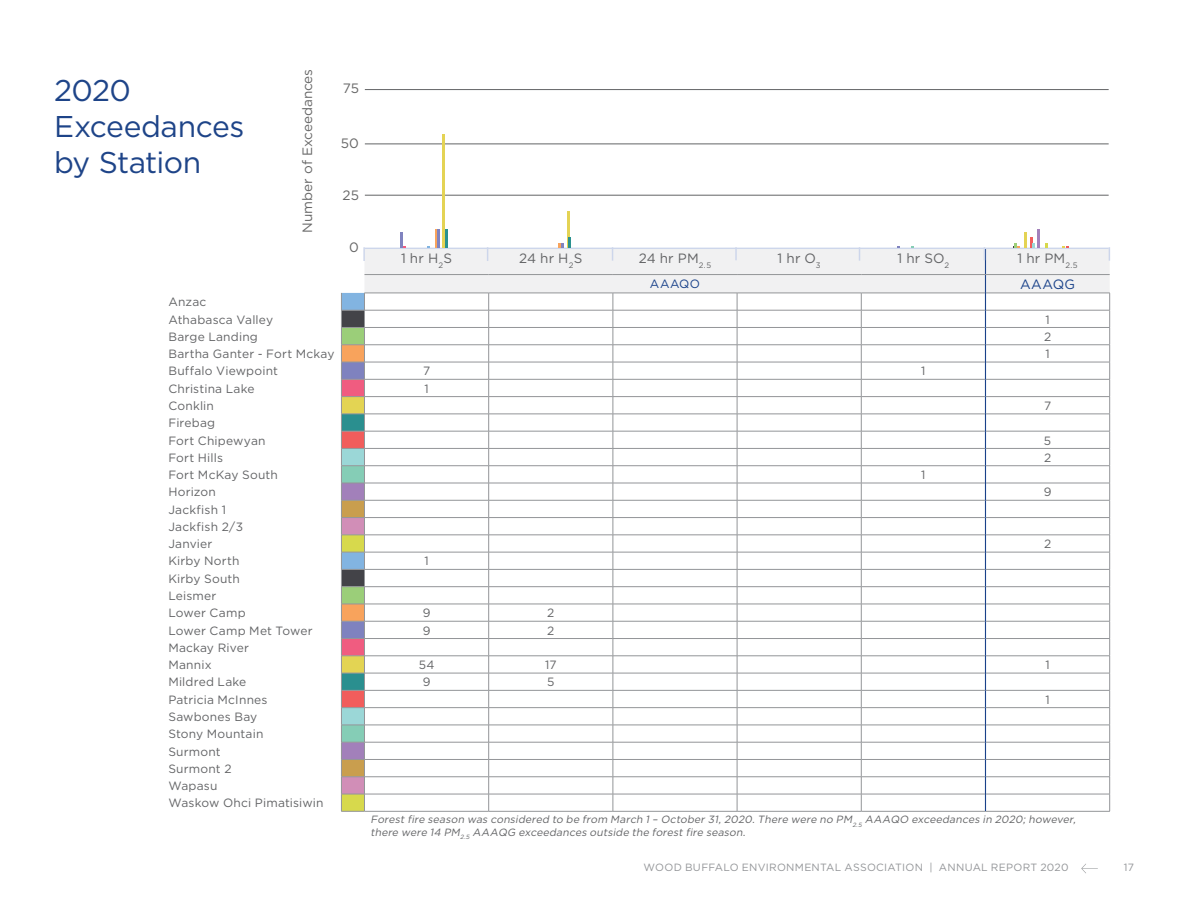
<style>
.page{position:relative;width:1188px;height:918px;background:#fff}
.page>*{position:absolute;margin:0;border:0;box-sizing:border-box;transform-origin:0 0}
.t1{font:30px/36px "Gotham HTF";letter-spacing:-.02em;color:#1e4488}
.t2{font:13.65px "Gotham HTF";color:#676767}
.t3{font:13.5px "Gotham HTF";letter-spacing:.015em;color:#636466}
.t4{font:13.5px "Gotham HTF";letter-spacing:.03em;color:#1a428a}
.t5{font:12px/17.2px "Gotham HTF";letter-spacing:.015em;color:#636466}
.t6{font:12px "Gotham HTF";letter-spacing:.035em;color:#1a428a}
.t7{font:italic 10.5px/12.6px "Gotham HTF";color:#636466}
.t8{font:10.5px "Gotham HTF";letter-spacing:.025em;color:#939598}
</style>
<div class="page">
<hr style="left:365px;top:195px;width:744px;height:1px;background:#636466">
<hr style="left:365px;top:144px;width:744px;height:1px;background:#636466">
<hr style="left:365px;top:89px;width:744px;height:1px;background:#636466">
<hr style="left:442px;top:134px;width:3px;height:114px;background:#e4d354">
<hr style="left:567px;top:211px;width:3px;height:37px;background:#e4d354">
<svg style="left:341px;top:230px;width:769px;height:582px"></svg>
<svg style="left:1081px;top:864px;width:17px;height:9px"></svg>
<h1 class="t1" style="left:54px;top:72px;width:192px">2020<br>Exceedances by Station</h1>
<p class="t2" style="left:300px;top:233px;width:166px;rotate:-90deg">Number of Exceedances</p>
<p class="t5" style="left:168px;top:293px;width:106px">Anzac<br>Athabasca Valley</p>
<p class="t2" style="left:343px;top:81px;width:18px">75</p>
<p class="t2" style="left:341px;top:136px;width:20px">50</p>
<p class="t2" style="left:343px;top:187px;width:18px">25</p>
<p class="t2" style="left:349px;top:240px;width:11px">0</p>
<p class="t3" style="left:401px;top:251px;width:52px">1 hr H<sub>2</sub>S</p>
<p class="t3" style="left:519px;top:251px;width:65px">24 hr H<sub>2</sub>S</p>
<p class="t3" style="left:639px;top:251px;width:74px">24 hr PM<sub>2.5</sub></p>
<p class="t3" style="left:778px;top:251px;width:45px">1 hr O<sub>3</sub></p>
<p class="t3" style="left:898px;top:251px;width:53px">1 hr SO<sub>2</sub></p>
<p class="t3" style="left:1017px;top:251px;width:62px">1 hr PM<sub>2.5</sub></p>
<p class="t6" style="left:650px;top:277px;width:52px">AAAQO</p>
<p class="t4" style="left:1020px;top:277px;width:57px">AAAQG</p>
<p class="t5" style="left:1045px;top:310px;width:6px">1</p>
<p class="t5" style="left:168px;top:328px;width:91px">Barge Landing</p>
<p class="t5" style="left:1044px;top:328px;width:9px">2</p>
<p class="t5" style="left:168px;top:345px;width:168px">Bartha Ganter - Fort Mckay</p>
<p class="t5" style="left:1045px;top:345px;width:6px">1</p>
<p class="t5" style="left:168px;top:362px;width:111px">Buffalo Viewpoint</p>
<p class="t5" style="left:423px;top:362px;width:9px">7</p>
<p class="t5" style="left:921px;top:362px;width:6px">1</p>
<p class="t5" style="left:168px;top:380px;width:88px">Christina Lake</p>
<p class="t5" style="left:424px;top:380px;width:6px">1</p>
<p class="t5" style="left:168px;top:397px;width:47px">Conklin</p>
<p class="t5" style="left:1044px;top:397px;width:9px">7</p>
<p class="t5" style="left:168px;top:414px;width:99px">Firebag<br>Fort Chipewyan</p>
<p class="t5" style="left:1044px;top:431px;width:9px">5</p>
<p class="t5" style="left:168px;top:449px;width:56px">Fort Hills</p>
<p class="t5" style="left:1044px;top:449px;width:9px">2</p>
<p class="t5" style="left:168px;top:466px;width:111px">Fort McKay South</p>
<p class="t5" style="left:921px;top:466px;width:6px">1</p>
<p class="t5" style="left:168px;top:483px;width:49px">Horizon</p>
<p class="t5" style="left:1044px;top:483px;width:9px">9</p>
<p class="t5" style="left:168px;top:501px;width:76px">Jackfish 1<br>Jackfish 2/3<br>Janvier</p>
<p class="t5" style="left:1044px;top:535px;width:9px">2</p>
<p class="t5" style="left:168px;top:552px;width:73px">Kirby North</p>
<p class="t5" style="left:424px;top:552px;width:6px">1</p>
<p class="t5" style="left:168px;top:570px;width:79px">Kirby South<br>Leismer<br>Lower Camp</p>
<p class="t5" style="left:423px;top:604px;width:9px">9</p>
<p class="t5" style="left:547px;top:604px;width:9px">2</p>
<p class="t5" style="left:168px;top:622px;width:146px">Lower Camp Met Tower</p>
<p class="t5" style="left:423px;top:622px;width:9px">9</p>
<p class="t5" style="left:547px;top:622px;width:9px">2</p>
<p class="t5" style="left:168px;top:639px;width:82px">Mackay River<br>Mannix</p>
<p class="t5" style="left:419px;top:656px;width:17px">54</p>
<p class="t5" style="left:545px;top:656px;width:13px">17</p>
<p class="t5" style="left:1045px;top:656px;width:6px">1</p>
<p class="t5" style="left:168px;top:673px;width:80px">Mildred Lake</p>
<p class="t5" style="left:423px;top:673px;width:9px">9</p>
<p class="t5" style="left:547px;top:673px;width:9px">5</p>
<p class="t5" style="left:168px;top:691px;width:101px">Patricia McInnes</p>
<p class="t5" style="left:1045px;top:691px;width:6px">1</p>
<p class="t5" style="left:168px;top:708px;width:157px">Sawbones Bay<br>Stony Mountain<br>Surmont<br>Surmont 2<br>Wapasu<br>Waskow Ohci Pimatisiwin</p>
<p class="t7" style="left:370px;top:813px;width:709px">Forest fire season was considered to be from March 1 – October 31, 2020. There were no PM<sub>2.5</sub> AAAQO exceedances in 2020; however, there were 14 PM<sub>2.5</sub> AAAQG exceedances outside the forest fire season.</p>
<p class="t8" style="left:644px;top:862px;width:426px">WOOD BUFFALO ENVIRONMENTAL ASSOCIATION | ANNUAL REPORT 2020</p>
<p class="t8" style="left:1124px;top:862px;width:12px">17</p>
</div>
